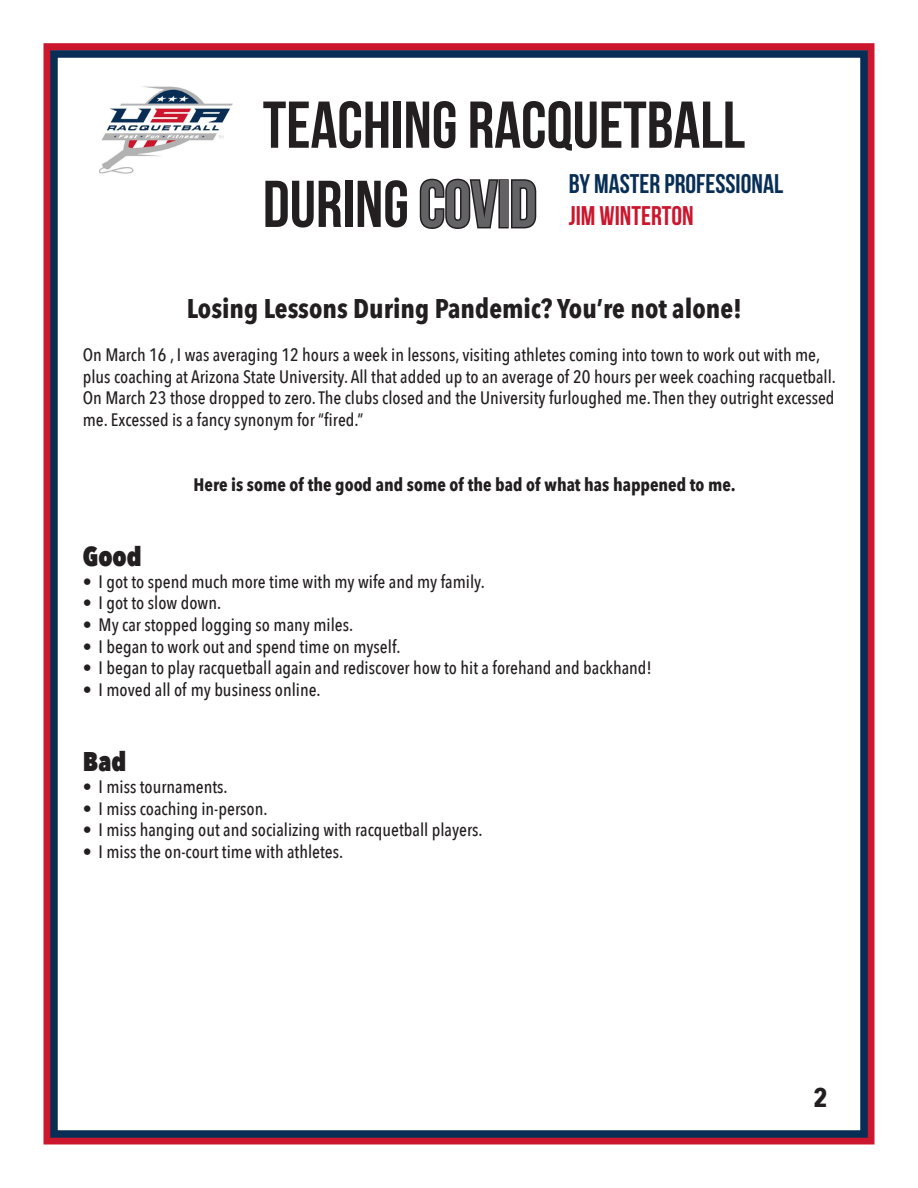
<style>
.page{position:relative;width:918px;height:1188px;background:#fff}
.page>*{position:absolute;margin:0;border:0;box-sizing:border-box;transform-origin:0 0}
.t1{font:66px "Bebas Neue";color:#231f20}
.t2{font:700 27px "Avenir Next Condensed";color:#231f20}
.t3{font:27px "Bebas Neue";color:#082e55}
.t4{font:27px "Bebas Neue";color:#cc162d}
.t5{font:800 27px "Avenir Next Condensed";color:#231f20}
.t6{font:500 18px/21.6px "Avenir Next Condensed";color:#231f20}
.t7{font:700 18px "Avenir Next Condensed";color:#231f20}
.s1{color:#636366}
</style>
<div class="page">
<div style="left:44px;top:43px;width:830px;height:1101px;border:8px solid #cc162d"></div>
<div style="left:50px;top:50px;width:818px;height:1088px;border:8px solid #082e55"></div>
<img style="left:100px;top:86px;width:132px;height:88px">
<svg style="left:419px;top:178px;width:81px;height:51px"></svg>
<div style="left:498px;top:179px;width:11px;height:49px;border:3px solid #231f20"></div>
<svg style="left:511px;top:179px;width:26px;height:50px"></svg>
<p class="t1" style="left:263px;top:89px;width:484px">TEACHING RACQUETBALL</p>
<p class="t1" style="left:263px;top:168px;width:275px">DURING <span class="s1">COVID</span></p>
<p class="t3" style="left:569px;top:169px;width:216px">BY MASTER PROFESSIONAL</p>
<p class="t4" style="left:569px;top:201px;width:126px">JIM WINTERTON</p>
<p class="t2" style="left:187px;top:292px;width:557px">Losing Lessons During Pandemic? You’re not alone!</p>
<p class="t6" style="left:83px;top:344px;width:755px">On March 16 , I was averaging 12 hours a week in lessons, visiting athletes coming into town to work out with me, plus coaching at Arizona State University. All that added up to an average of 20 hours per week coaching racquetball.<br>On March 23 those dropped to zero. The clubs closed and the University furloughed me. Then they outright excessed me. Excessed is a fancy synonym for “fired.”</p>
<p class="t7" style="left:194px;top:473px;width:544px">Here is some of the good and some of the bad of what has happened to me.</p>
<p class="t5" style="left:83px;top:540px;width:61px">Good</p>
<p class="t6" style="left:83px;top:571px;width:404px">• I got to spend much more time with my wife and my family.</p>
<p class="t6" style="left:83px;top:592px;width:140px">• I got to slow down.</p>
<p class="t6" style="left:83px;top:614px;width:272px">• My car stopped logging so many miles.</p>
<p class="t6" style="left:83px;top:635px;width:319px">• I began to work out and spend time on myself.</p>
<p class="t6" style="left:83px;top:657px;width:571px">• I began to play racquetball again and rediscover how to hit a forehand and backhand!</p>
<p class="t6" style="left:83px;top:679px;width:239px">• I moved all of my business online.</p>
<p class="t5" style="left:83px;top:745px;width:45px">Bad</p>
<p class="t6" style="left:83px;top:776px;width:146px">• I miss tournaments.</p>
<p class="t6" style="left:83px;top:797px;width:186px">• I miss coaching in-person.</p>
<p class="t6" style="left:83px;top:819px;width:401px">• I miss hanging out and socializing with racquetball players.</p>
<p class="t6" style="left:83px;top:841px;width:262px">• I miss the on-court time with athletes.</p>
<p class="t2" style="left:814px;top:1081px;width:16px">2</p>
</div>
